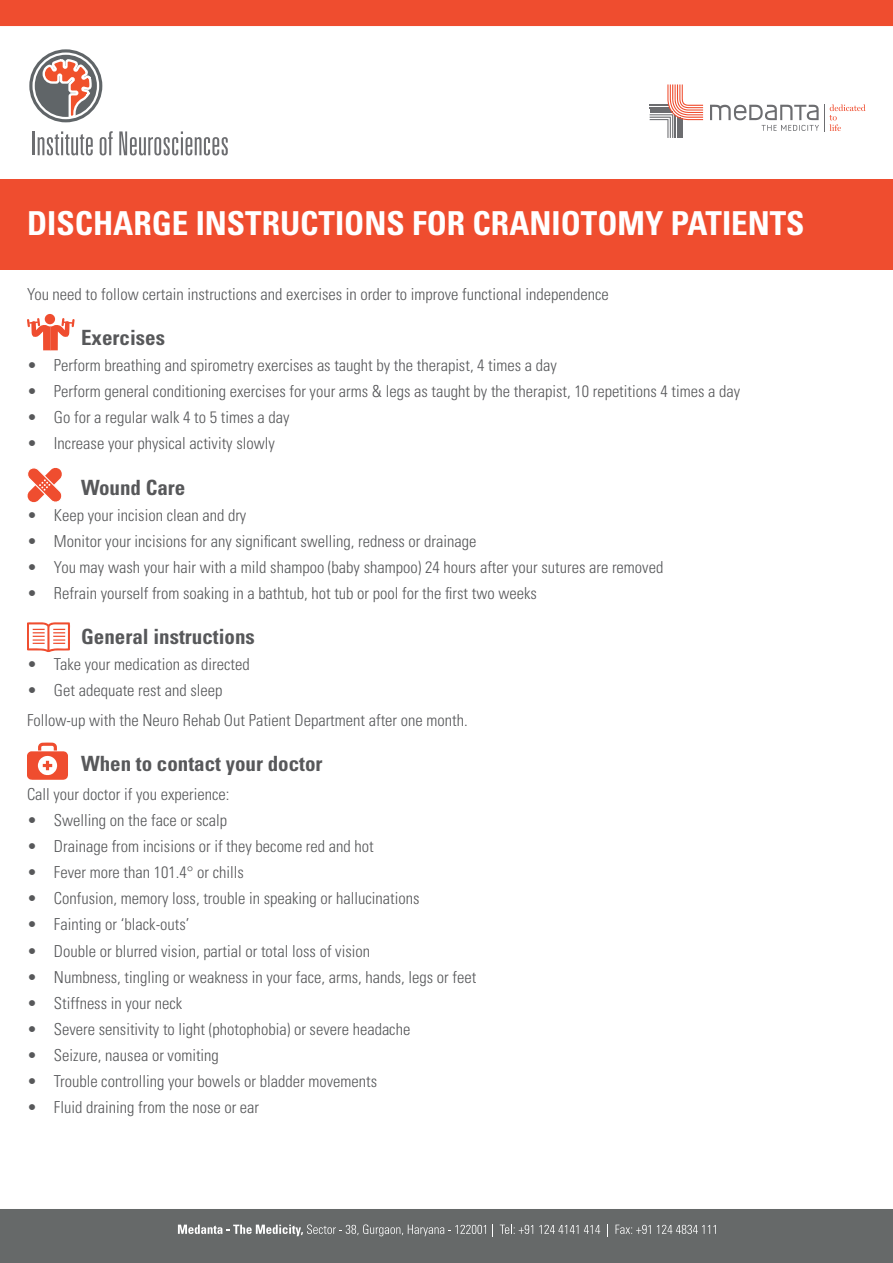
<style>
.page{position:relative;width:893px;height:1263px;background:#fff}
.page>*{position:absolute;margin:0;border:0;box-sizing:border-box;transform-origin:0 0}
.Heading{font:700 condensed 33px "Univers LT Std";color:#fff}
.Sub_Head_1{font:700 condensed 21px "Univers LT Std";color:#57585a}
.List{font:300 condensed 16.5px "Univers LT Std";color:#57585a}
.Text{font:300 condensed 16.5px "Univers LT Std";color:#57585a}
</style>
<div class="page">
<div style="left:0;top:180px;width:893px;height:90px;background:#ef4d2f"></div>
<svg style="left:0;top:0;width:893px;height:155px"></svg>
<div style="left:0;top:1209px;width:893px;height:54px;background:#666969"></div>
<svg style="left:178px;top:1224px;width:308px;height:12px;background:#898b8b"></svg>
<svg style="left:492px;top:1224px;width:1px;height:13px"></svg>
<svg style="left:500px;top:1224px;width:33px;height:10px"></svg>
<svg style="left:539px;top:1225px;width:39px;height:9px"></svg>
<svg style="left:584px;top:1225px;width:16px;height:9px"></svg>
<svg style="left:607px;top:1224px;width:1px;height:13px"></svg>
<svg style="left:616px;top:1224px;width:35px;height:10px"></svg>
<svg style="left:657px;top:1225px;width:59px;height:9px"></svg>
<div style="left:45px;top:314px;width:10px;height:10px;background:#ef4d2f;border-radius:50%"></div>
<svg style="left:27px;top:318px;width:48px;height:32px"></svg>
<svg style="left:27px;top:622px;width:43px;height:30px"></svg>
<svg style="left:27px;top:468px;width:35px;height:35px"></svg>
<svg style="left:27px;top:742px;width:41px;height:38px"></svg>
<p class="Heading" style="left:27px;top:203px;width:779px">DISCHARGE INSTRUCTIONS FOR CRANIOTOMY PATIENTS</p>
<p class="Text" style="left:27px;top:284px;width:583px">You need to follow certain instructions and exercises in order to improve functional independence</p>
<p class="Sub_Head_1" style="left:81px;top:325px;width:85px">Exercises</p>
<p class="List" style="left:27px;top:356px;width:531px">• Perform breathing and spirometry exercises as taught by the therapist, 4 times a day</p>
<p class="List" style="left:27px;top:382px;width:715px">• Perform general conditioning exercises for your arms &amp; legs as taught by the therapist, 10 repetitions 4 times a day</p>
<p class="List" style="left:27px;top:408px;width:264px">• Go for a regular walk 4 to 5 times a day</p>
<p class="List" style="left:27px;top:434px;width:249px">• Increase your physical activity slowly</p>
<p class="Sub_Head_1" style="left:81px;top:475px;width:106px">Wound Care</p>
<p class="List" style="left:27px;top:505px;width:221px">• Keep your incision clean and dry</p>
<p class="List" style="left:27px;top:531px;width:451px">• Monitor your incisions for any significant swelling, redness or drainage</p>
<p class="List" style="left:27px;top:557px;width:638px">• You may wash your hair with a mild shampoo (baby shampoo) 24 hours after your sutures are removed</p>
<p class="List" style="left:27px;top:583px;width:511px">• Refrain yourself from soaking in a bathtub, hot tub or pool for the first two weeks</p>
<p class="Sub_Head_1" style="left:81px;top:624px;width:175px">General instructions</p>
<p class="List" style="left:27px;top:655px;width:224px">• Take your medication as directed</p>
<p class="List" style="left:27px;top:681px;width:197px">• Get adequate rest and sleep</p>
<p class="Text" style="left:27px;top:710px;width:442px">Follow-up with the Neuro Rehab Out Patient Department after one month.</p>
<p class="Sub_Head_1" style="left:81px;top:751px;width:243px">When to contact your doctor</p>
<p class="Text" style="left:27px;top:785px;width:204px">Call your doctor if you experience:</p>
<p class="List" style="left:27px;top:811px;width:202px">• Swelling on the face or scalp</p>
<p class="List" style="left:27px;top:837px;width:348px">• Drainage from incisions or if they become red and hot</p>
<p class="List" style="left:27px;top:863px;width:218px">• Fever more than 101.4° or chills</p>
<p class="List" style="left:27px;top:889px;width:394px">• Confusion, memory loss, trouble in speaking or hallucinations</p>
<p class="List" style="left:27px;top:915px;width:164px">• Fainting or ‘black-outs’</p>
<p class="List" style="left:27px;top:941px;width:345px">• Double or blurred vision, partial or total loss of vision</p>
<p class="List" style="left:27px;top:967px;width:451px">• Numbness, tingling or weakness in your face, arms, hands, legs or feet</p>
<p class="List" style="left:27px;top:993px;width:157px">• Stiffness in your neck</p>
<p class="List" style="left:27px;top:1019px;width:385px">• Severe sensitivity to light (photophobia) or severe headache</p>
<p class="List" style="left:27px;top:1045px;width:193px">• Seizure, nausea or vomiting</p>
<p class="List" style="left:27px;top:1071px;width:352px">• Trouble controlling your bowels or bladder movements</p>
<p class="List" style="left:27px;top:1097px;width:234px">• Fluid draining from the nose or ear</p>
</div>
